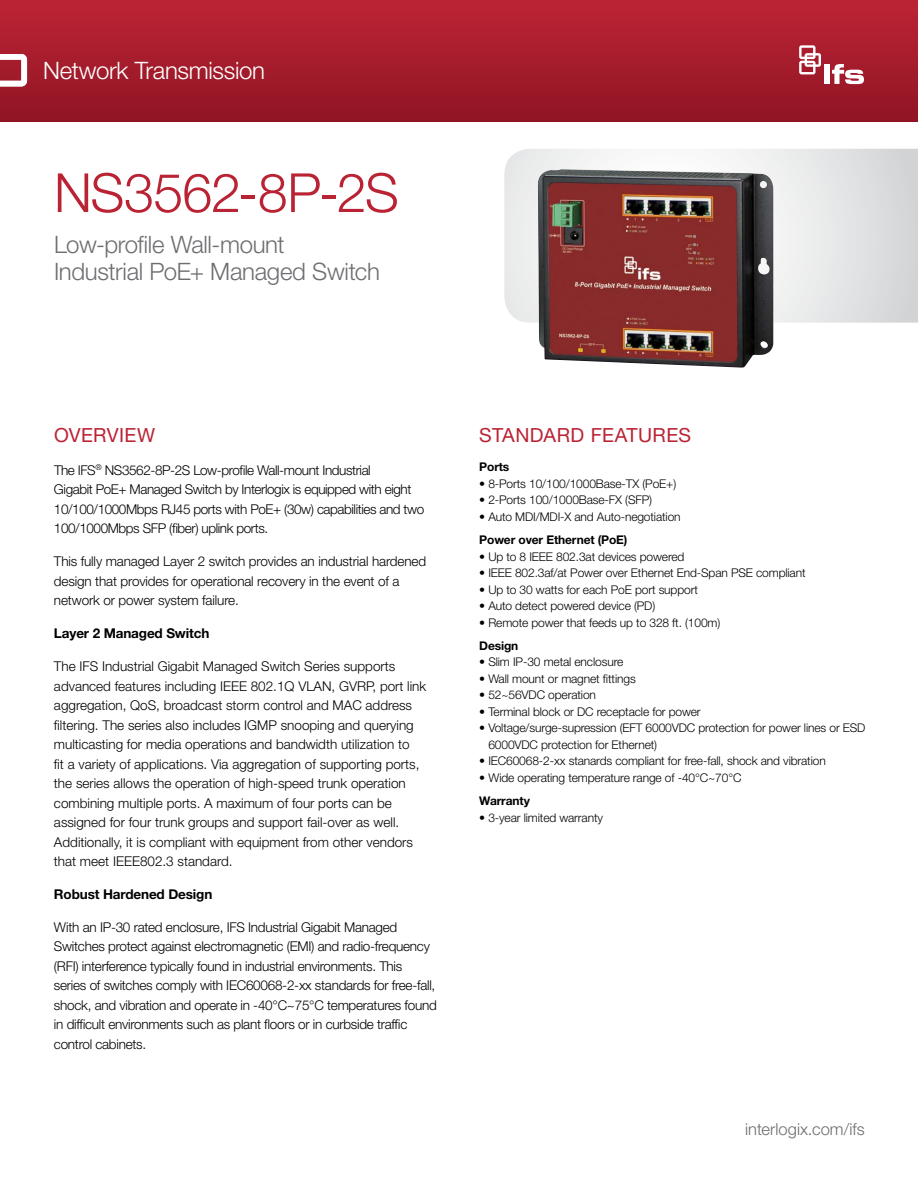
<style>
.page{position:relative;width:918px;height:1188px;background:#fff}
.page>*{position:absolute;margin:0;border:0;box-sizing:border-box;transform-origin:0 0}
.t1{font:300 54px "Helvetica Neue LT Pro";letter-spacing:-.02em;color:#ba2334}
.t2{font:300 24px/27px "Helvetica Neue LT Pro";letter-spacing:-.015em;color:#6d6e71}
.t3{font:300 24px "Helvetica Neue LT Pro";letter-spacing:-.015em;color:#fff}
.t4{font:19.5px "Helvetica Neue LT Pro";letter-spacing:.02em;color:#ba2334}
.t5{font:300 16.5px "Helvetica Neue LT Std";letter-spacing:.005em;color:#6d6e71}
.t6{font:300 13.5px/19.5px "Helvetica Neue LT Std";letter-spacing:-.01em;color:#000}
.t7{font:300 13.5px/19.5px "Helvetica Neue LT Std";letter-spacing:-.03em;color:#000}
.t8{font:700 13.5px "Helvetica Neue LT Std";letter-spacing:-.01em;color:#000}
.t9{font:300 12px/16.5px "Helvetica Neue LT Std";letter-spacing:-.01em;color:#000}
.t10{font:700 12px "Helvetica Neue LT Std";letter-spacing:-.01em;color:#000}
</style>
<div class="page">
<svg style="left:504px;top:149px;width:414px;height:174px"></svg>
<div style="left:0;top:0;width:918px;height:122px;background:linear-gradient(to bottom,#bd2435,#901524)"></div>
<svg style="left:799px;top:45px;width:65px;height:39px"></svg>
<svg style="left:0;top:54px;width:27px;height:32px"></svg>
<hr style="left:0;top:0;width:1px;height:34px;background:#b72233">
<img style="left:538px;top:169px;width:235px;height:199px">
<h2 class="t3" style="left:43px;top:56px;width:223px">Network Transmission</h2>
<h1 class="t1" style="left:54px;top:160px;width:346px">NS3562-8P-2S</h1>
<h2 class="t2" style="left:54px;top:230px;width:327px">Low-profile Wall-mount<br>Industrial PoE+ Managed Switch</h2>
<h3 class="t4" style="left:54px;top:423px;width:103px">OVERVIEW</h3>
<p class="t7" style="left:54px;top:460px;width:372px">The IFS<sup>®</sup> NS3562-8P-2S Low-profile Wall-mount Industrial<br>Gigabit PoE+ Managed Switch by Interlogix is equipped with eight 10/100/1000Mbps RJ45 ports with PoE+ (30w) capabilities and two 100/1000Mbps SFP (fiber) uplink ports.</p>
<p class="t6" style="left:54px;top:551px;width:374px">This fully managed Layer 2 switch provides an industrial hardened design that provides for operational recovery in the event of a network or power system failure.</p>
<p class="t8" style="left:54px;top:625px;width:157px">Layer 2 Managed Switch</p>
<p class="t6" style="left:54px;top:656px;width:374px">The IFS Industrial Gigabit Managed Switch Series supports advanced features including IEEE 802.1Q VLAN, GVRP, port link aggregation, QoS, broadcast storm control and MAC address filtering. The series also includes IGMP snooping and querying multicasting for media operations and bandwidth utilization to<br>fit a variety of applications. Via aggregation of supporting ports, the series allows the operation of high-speed trunk operation combining multiple ports. A maximum of four ports can be assigned for four trunk groups and support fail-over as well.<br>Additionally, it is compliant with equipment from other vendors that meet IEEE802.3 standard.</p>
<p class="t8" style="left:54px;top:886px;width:160px">Robust Hardened Design</p>
<p class="t6" style="left:54px;top:917px;width:384px">With an IP-30 rated enclosure, IFS Industrial Gigabit Managed Switches protect against electromagnetic (EMI) and radio-frequency (RFI) interference typically found in industrial environments. This series of switches comply with IEC60068-2-xx standards for free-fall, shock, and vibration and operate in -40°C~75°C temperatures found in difficult environments such as plant floors or in curbside traffic control cabinets.</p>
<h3 class="t4" style="left:479px;top:423px;width:213px">STANDARD FEATURES</h3>
<p class="t10" style="left:479px;top:460px;width:32px">Ports</p>
<p class="t9" style="left:479px;top:475px;width:198px">• 8-Ports 10/100/1000Base-TX (PoE+)</p>
<p class="t9" style="left:479px;top:492px;width:174px">• 2-Ports 100/1000Base-FX (SFP)</p>
<p class="t9" style="left:479px;top:508px;width:203px">• Auto MDI/MDI-X and Auto-negotiation</p>
<p class="t10" style="left:479px;top:532px;width:150px">Power over Ethernet (PoE)</p>
<p class="t9" style="left:479px;top:548px;width:207px">• Up to 8 IEEE 802.3at devices powered</p>
<p class="t9" style="left:479px;top:564px;width:328px">• IEEE 802.3af/at Power over Ethernet End-Span PSE compliant</p>
<p class="t9" style="left:479px;top:581px;width:220px">• Up to 30 watts for each PoE port support</p>
<p class="t9" style="left:479px;top:597px;width:178px">• Auto detect powered device (PD)</p>
<p class="t9" style="left:479px;top:614px;width:243px">• Remote power that feeds up to 328 ft. (100m)</p>
<p class="t10" style="left:479px;top:638px;width:41px">Design</p>
<p class="t9" style="left:479px;top:654px;width:146px">• Slim IP-30 metal enclosure</p>
<p class="t9" style="left:479px;top:670px;width:158px">• Wall mount or magnet fittings</p>
<p class="t9" style="left:479px;top:687px;width:118px">• 52~56VDC operation</p>
<p class="t9" style="left:479px;top:703px;width:223px">• Terminal block or DC receptacle for power</p>
<p class="t9" style="left:488px;top:720px;width:379px;text-indent:-9px">• Voltage/surge-supression (EFT 6000VDC protection for power lines or ESD<br>6000VDC protection for Ethernet)</p>
<p class="t9" style="left:479px;top:753px;width:348px">• IEC60068-2-xx stanards compliant for free-fall, shock and vibration</p>
<p class="t9" style="left:479px;top:769px;width:264px">• Wide operating temperature range of -40°C~70°C</p>
<p class="t10" style="left:479px;top:793px;width:52px">Warranty</p>
<p class="t9" style="left:479px;top:809px;width:125px">• 3-year limited warranty</p>
<p class="t5" style="left:745px;top:1119px;width:121px">interlogix.com/ifs</p>
</div>
